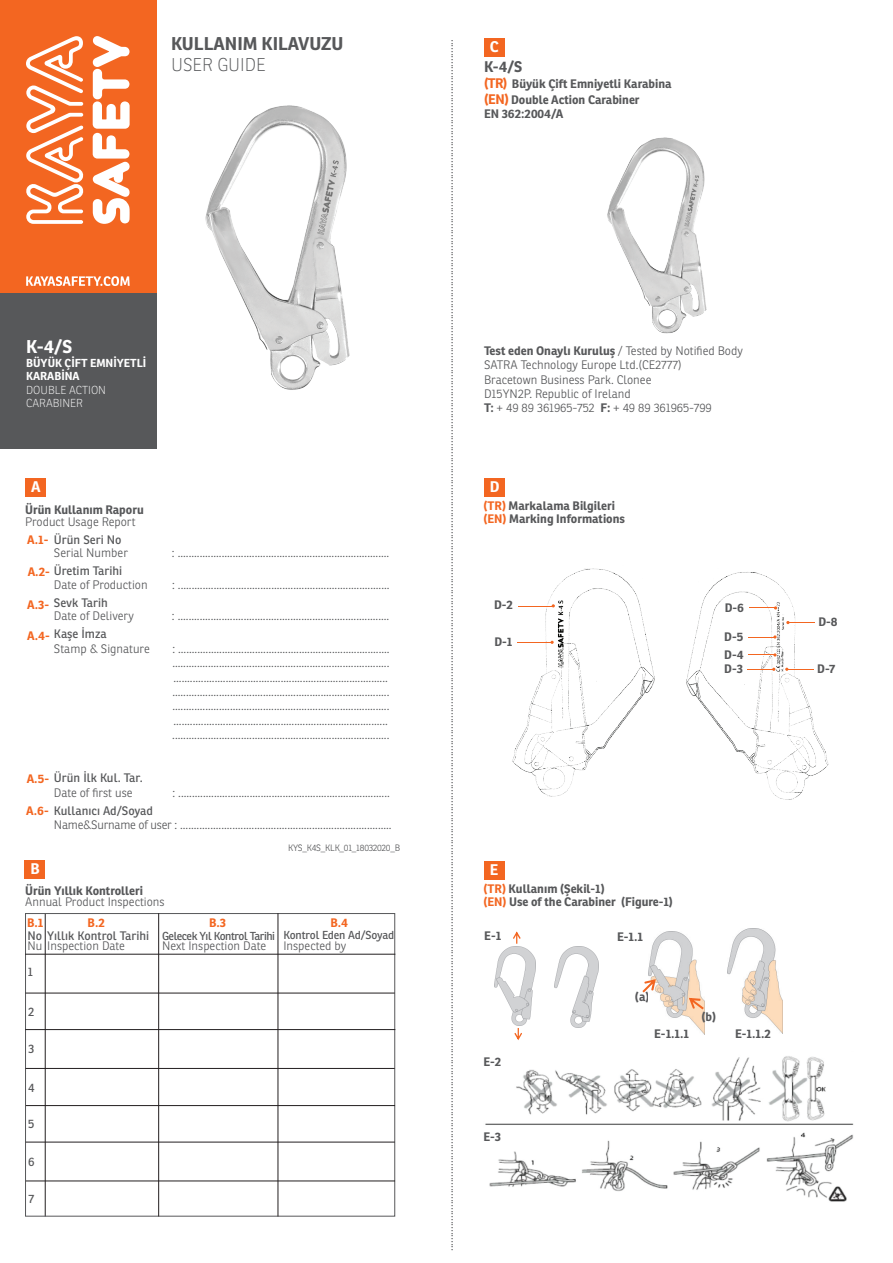
<style>
.page{position:relative;width:893px;height:1263px;background:#fff}
.page>*{position:absolute;margin:0;border:0;box-sizing:border-box;transform-origin:0 0}
.t1{font:700 18px "Ronnia";color:#57585a}
.t2{font:100 18px "Ronnia";color:#57585a}
.t3{font:700 18px "Ronnia";color:#fff}
.t4{font:700 15px "Ronnia";color:#fff}
.t5{font:700 15px "Ronnia";color:#57585a}
.t6{font:300 12px/14.4px "Ronnia";color:#57585a}
.t7{font:700 12px/13.5px "Ronnia";color:#57585a}
.t8{font:300 12px/14.4px "Ronnia";letter-spacing:-.02em;color:#57585a}
.t9{font:12px/14.4px "Ronnia";color:#57585a}
.t10{font:700 12px "Ronnia";color:#f36621}
.t11{font:100 11.25px/13.5px "Ronnia";color:#fff}
.t12{font:700 11.25px/13.5px "Ronnia";color:#fff}
.t13{font:11.25px "Ronnia";letter-spacing:-.04em;color:#57585a}
.t14{font:11.25px "Ronnia";letter-spacing:-.01em;color:#57585a}
.t15{font:300 9px "Ronnia";letter-spacing:-.02em;color:#57585a}
.s1{font-weight:700;color:#f36621}
.s2{font-weight:400}
.s3{font-weight:300}
.s4{font-size:13.5px;color:#f36621}
.s5{font-weight:700}
.s6{color:#f36621}
</style>
<div class="page">
<div style="left:1px;top:0;width:156px;height:305px;background:#f36621"></div>
<div style="left:1px;top:293px;width:156px;height:155px;background:#57585a"></div>
<svg style="left:26px;top:36px;width:58px;height:188px"></svg>
<svg style="left:93px;top:36px;width:37px;height:188px"></svg>
<svg style="left:26px;top:276px;width:104px;height:10px"></svg>
<img style="left:205px;top:105px;width:145px;height:285px">
<div style="left:25px;top:478px;width:20px;height:19px;background:#f36621"></div>
<hr style="left:45px;top:913px;width:1px;height:303px;background:#231f20">
<div style="left:25px;top:913px;width:370px;height:303px;border:1px solid #57585a"></div>
<hr style="left:25px;top:954px;width:370px;height:1px;background:#231f20">
<hr style="left:26px;top:993px;width:369px;height:1px;background:#231f20">
<hr style="left:25px;top:1029px;width:370px;height:1px;background:#231f20">
<hr style="left:26px;top:1068px;width:369px;height:1px;background:#231f20">
<hr style="left:26px;top:1105px;width:369px;height:1px;background:#231f20">
<hr style="left:26px;top:1142px;width:369px;height:1px;background:#231f20">
<hr style="left:26px;top:1181px;width:369px;height:1px;background:#231f20">
<hr style="left:278px;top:913px;width:1px;height:303px;background:#231f20">
<hr style="left:158px;top:913px;width:1px;height:303px;background:#231f20">
<div style="left:25px;top:860px;width:20px;height:18px;background:#f36621"></div>
<div style="left:484px;top:38px;width:20px;height:19px;background:#f36621"></div>
<img style="left:607px;top:137px;width:100px;height:197px">
<img style="left:512px;top:568px;width:317px;height:232px">
<div style="left:484px;top:478px;width:20px;height:18px;background:#f36621"></div>
<hr style="left:518px;top:606px;width:34px;height:1px;background:#f36621">
<hr style="left:517px;top:642px;width:34px;height:1px;background:#f36621">
<svg style="left:785px;top:668px;width:28px;height:3px"></svg>
<svg style="left:786px;top:621px;width:28px;height:3px"></svg>
<svg style="left:747px;top:668px;width:28px;height:3px"></svg>
<svg style="left:748px;top:653px;width:29px;height:3px"></svg>
<svg style="left:748px;top:635px;width:29px;height:4px"></svg>
<svg style="left:749px;top:606px;width:28px;height:3px"></svg>
<div style="left:484px;top:861px;width:20px;height:18px;background:#f36621"></div>
<svg style="left:514px;top:1028px;width:8px;height:12px"></svg>
<svg style="left:513px;top:931px;width:8px;height:13px"></svg>
<img style="left:485px;top:1056px;width:369px;height:146px">
<img style="left:495px;top:946px;width:40px;height:80px">
<img style="left:555px;top:946px;width:43px;height:82px">
<img style="left:649px;top:932px;width:56px;height:102px">
<img style="left:728px;top:929px;width:55px;height:105px">
<svg style="left:642px;top:979px;width:14px;height:13px"></svg>
<svg style="left:689px;top:998px;width:15px;height:11px"></svg>
<h1 class="t1" style="left:171px;top:32px;width:174px">KULLANIM KILAVUZU</h1>
<h1 class="t2" style="left:171px;top:54px;width:96px">USER GUIDE</h1>
<h1 class="t3" style="left:26px;top:335px;width:47px">K-4/S</h1>
<p class="t12" style="left:26px;top:356px;width:122px">BÜYÜK ÇİFT EMNİYETLİ<br>KARABİNA</p>
<p class="t11" style="left:26px;top:383px;width:81px">DOUBLE ACTION<br>CARABINER</p>
<p class="t11" style="left:26px;top:399px;width:58px">CARABINER</p>
<p class="t4" style="left:31px;top:477px;width:11px">A</p>
<p class="t7" style="left:25px;top:502px;width:120px">Ürün Kullanım Raporu</p>
<p class="t6" style="left:25px;top:514px;width:112px">Product Usage Report</p>
<p class="t9" style="left:54px;top:532px;width:69px">Ürün Seri No</p>
<p class="t6" style="left:54px;top:546px;width:75px">Serial Number</p>
<p class="t6" style="left:172px;top:546px;width:219px">: .............................................................................</p>
<p class="t6" style="left:54px;top:564px;width:95px;line-height:13.5px;text-indent:-26px"><span class="s1">A.2-</span> <span class="s2">Üretim Tarihi<br></span>Date of Production</p>
<p class="t10" style="left:27px;top:532px;width:23px">A.1-</p>
<p class="t6" style="left:172px;top:577px;width:219px">: .............................................................................</p>
<p class="t9" style="left:54px;top:595px;width:55px">Sevk Tarih</p>
<p class="t6" style="left:54px;top:609px;width:81px">Date of Delivery</p>
<p class="t6" style="left:172px;top:609px;width:219px">: .............................................................................</p>
<p class="t9" style="left:54px;top:627px;width:54px">Kaşe İmza</p>
<p class="t6" style="left:54px;top:641px;width:97px">Stamp &amp; Signature</p>
<p class="t6" style="left:172px;top:641px;width:219px">: ............................................................................. ............................................................................... .............................................................................. ............................................................................... ............................................................................... .............................................................................. ...............................................................................</p>
<p class="t9" style="left:54px;top:771px;width:90px;text-indent:-27px"><span class="s1">A.5-</span> Ürün İlk Kul. Tar.<br><span class="s3">Date of first use</span></p>
<p class="t10" style="left:27px;top:597px;width:23px">A.3-</p>
<p class="t10" style="left:27px;top:628px;width:24px">A.4-</p>
<p class="t6" style="left:173px;top:785px;width:219px">: .............................................................................</p>
<p class="t8" style="left:54px;top:803px;width:339px;text-indent:-28px"><span class="s1">A.6-</span> <span class="s2">Kullanıcı Ad/Soyad<br></span>Name&amp;Surname of user : .............................................................................</p>
<p class="t4" style="left:31px;top:859px;width:11px">B</p>
<p class="t15" style="left:288px;top:842px;width:113px">KYS_K4S_KLK_01_18032020_B</p>
<p class="t7" style="left:25px;top:884px;width:119px">Ürün Yıllık Kontrolleri</p>
<p class="t6" style="left:25px;top:894px;width:141px">Annual Product Inspections</p>
<p class="t9" style="left:27px;top:928px;width:123px">No Yıllık Kontrol Tarihi</p>
<p class="t6" style="left:27px;top:939px;width:99px">Nu Inspection Date</p>
<p class="t10" style="left:27px;top:915px;width:18px">B.1</p>
<p class="t10" style="left:88px;top:915px;width:19px">B.2</p>
<p class="t10" style="left:209px;top:915px;width:19px">B.3</p>
<p class="t10" style="left:331px;top:915px;width:19px">B.4</p>
<p class="t14" style="left:283px;top:928px;width:112px">Kontrol Eden Ad/Soyad</p>
<p class="t6" style="left:283px;top:938px;width:64px">Inspected by</p>
<p class="t13" style="left:162px;top:929px;width:115px">Gelecek Yıl Kontrol Tarihi</p>
<p class="t6" style="left:162px;top:939px;width:106px">Next Inspection Date</p>
<p class="t9" style="left:28px;top:964px;width:7px">1</p>
<p class="t9" style="left:28px;top:1004px;width:8px">2</p>
<p class="t9" style="left:29px;top:1042px;width:8px">3</p>
<p class="t9" style="left:28px;top:1080px;width:8px">4</p>
<p class="t9" style="left:28px;top:1116px;width:8px">5</p>
<p class="t9" style="left:28px;top:1154px;width:8px">6</p>
<p class="t9" style="left:29px;top:1191px;width:7px">7</p>
<p class="t6" style="left:441px;top:1251px;width:1213px;rotate:-90deg">.........................................................................................................................................................................................................................................................................................................................................................................................................................................................</p>
<p class="t4" style="left:490px;top:37px;width:11px">C</p>
<p class="t7" style="left:484px;top:75px;width:189px;line-height:16.2px"><span class="s4">(TR)</span> Büyük Çift Emniyetli Karabina <span class="s4">(EN)</span> Double Action Carabiner</p>
<p class="t7" style="left:484px;top:107px;width:81px">EN 362:2004/A</p>
<p class="t5" style="left:484px;top:57px;width:40px">K-4/S</p>
<p class="t6" style="left:484px;top:343px;width:260px"><span class="s5">Test eden Onaylı Kuruluş</span> / Tested by Notified Body SATRA Technology Europe Ltd.(CE2777)<br>Bracetown Business Park. Clonee<br>D15YN2P. Republic of Ireland<br><span class="s5">T:</span> + 49 89 361965-752 <span class="s5">F:</span> + 49 89 361965-799</p>
<p class="t4" style="left:490px;top:477px;width:11px">D</p>
<p class="t7" style="left:484px;top:499px;width:143px"><span class="s6">(TR)</span> Markalama Bilgileri <span class="s6">(EN)</span> Marking Informations</p>
<p class="t7" style="left:494px;top:598px;width:21px">D-2</p>
<p class="t7" style="left:494px;top:635px;width:20px">D-1</p>
<p class="t7" style="left:725px;top:601px;width:21px">D-6</p>
<p class="t7" style="left:724px;top:630px;width:21px">D-5</p>
<p class="t7" style="left:724px;top:648px;width:21px">D-4</p>
<p class="t7" style="left:724px;top:662px;width:20px">D-3</p>
<p class="t4" style="left:490px;top:860px;width:10px">E</p>
<p class="t7" style="left:484px;top:882px;width:191px"><span class="s6">(TR)</span> Kullanım (Şekil-1)<br><span class="s6">(EN)</span> Use of the Carabiner (Figure-1)</p>
<p class="t7" style="left:484px;top:928px;width:18px">E-1</p>
<p class="t7" style="left:617px;top:930px;width:27px">E-1.1</p>
<p class="t7" style="left:635px;top:990px;width:16px">(a)</p>
<p class="t7" style="left:702px;top:1010px;width:16px">(b)</p>
<p class="t7" style="left:484px;top:1055px;width:19px">E-2</p>
<p class="t7" style="left:484px;top:1130px;width:19px">E-3</p>
<p class="t7" style="left:654px;top:1026px;width:36px">E-1.1.1</p>
<p class="t7" style="left:735px;top:1027px;width:37px">E-1.1.2</p>
<p class="t7" style="left:818px;top:615px;width:21px">D-8</p>
<p class="t7" style="left:817px;top:662px;width:20px">D-7</p>
</div>
